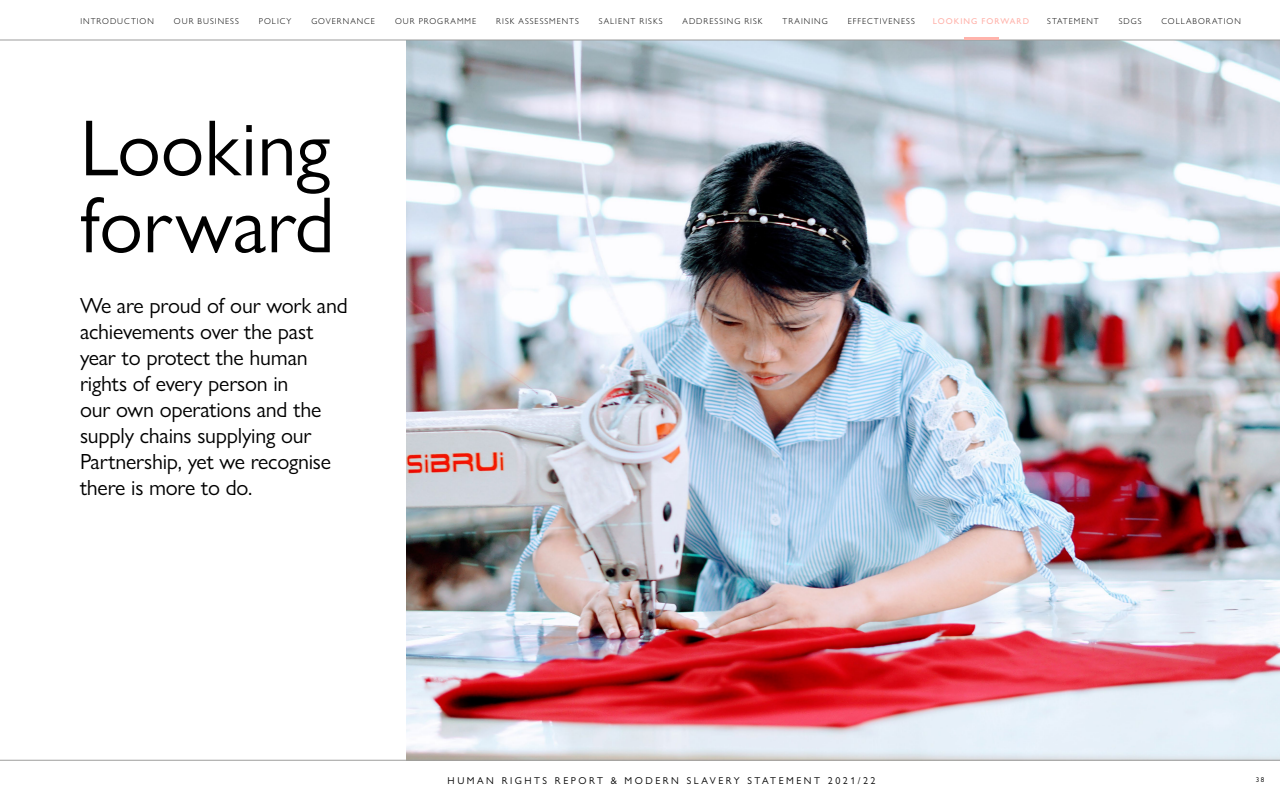
<style>
.page{position:relative;width:1280px;height:800px;background:#fff}
.page>*{position:absolute;margin:0;border:0;box-sizing:border-box;transform-origin:0 0}
.t1{font:80px/77px "Gill Sans Nova";color:#000}
.t2{font:22px/26px "Gill Sans Nova";letter-spacing:-.01em;color:#000}
.t3{font:10px "Gill Sans Nova";letter-spacing:.25em;color:#000}
.t4{font:300 8.5px "Gill Sans Nova";letter-spacing:.12em;color:#000}
.t5{font:500 8.5px "Gill Sans Nova";letter-spacing:.12em;color:#ffb3ab}
.t6{font:7px "Gill Sans Nova";color:#000}
</style>
<div class="page">
<img style="left:406px;top:41px;width:874px;height:719px">
<hr style="left:0;top:760px;width:1280px;height:1px;background:#9d9d9c">
<hr style="left:0;top:40px;width:1280px;height:1px;background:#9d9d9c">
<hr style="left:964px;top:37px;width:34px;height:3px;background:#ffb3ab">
<p class="t4" style="left:80px;top:16px;width:75px">INTRODUCTION</p>
<p class="t4" style="left:174px;top:16px;width:66px">OUR BUSINESS</p>
<p class="t4" style="left:259px;top:16px;width:34px">POLICY</p>
<p class="t4" style="left:311px;top:16px;width:65px">GOVERNANCE</p>
<p class="t4" style="left:395px;top:16px;width:83px">OUR PROGRAMME</p>
<p class="t4" style="left:496px;top:16px;width:84px">RISK ASSESSMENTS</p>
<p class="t4" style="left:599px;top:16px;width:65px">SALIENT RISKS</p>
<p class="t4" style="left:683px;top:16px;width:82px">ADDRESSING RISK</p>
<p class="t4" style="left:783px;top:16px;width:47px">TRAINING</p>
<p class="t4" style="left:848px;top:16px;width:69px">EFFECTIVENESS</p>
<p class="t5" style="left:933px;top:16px;width:98px">LOOKING FORWARD</p>
<p class="t4" style="left:1047px;top:16px;width:53px">STATEMENT</p>
<p class="t4" style="left:1119px;top:16px;width:24px">SDGS</p>
<p class="t4" style="left:1161px;top:16px;width:81px">COLLABORATION</p>
<h1 class="t1" style="left:80px;top:109px;width:257px">Looking forward</h1>
<p class="t2" style="left:80px;top:292px;width:269px">We are proud of our work and achievements over the past year to protect the human rights of every person in<br>our own operations and the supply chains supplying our<br>Partnership, yet we recognise there is more to do.</p>
<p class="t3" style="left:448px;top:774px;width:429px">HUMAN RIGHTS REPORT &amp; MODERN SLAVERY STATEMENT 2021/22</p>
<p class="t6" style="left:1256px;top:775px;width:10px">38</p>
</div>
